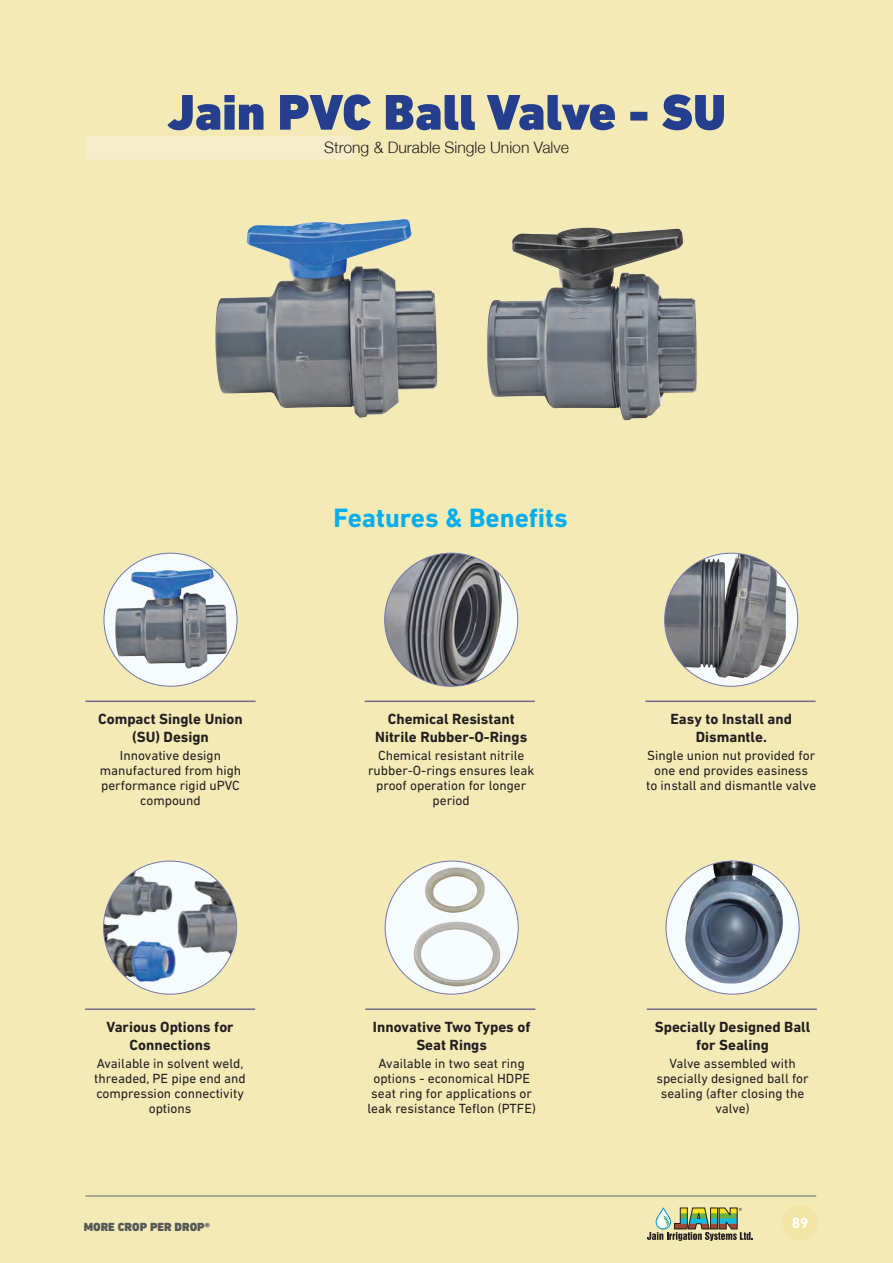
<style>
.page{position:relative;width:893px;height:1263px;background:#f4eab6}
.page>*{position:absolute;margin:0;border:0;box-sizing:border-box;transform-origin:0 0}
.t1{font:900 51px "DIN Next LT Pro";color:#253f8e}
.t2{font:700 27px "DIN Next LT Pro";color:#00aeef}
.t3{font:300 15.75px "Helvetica Neue";color:#231f20}
.t4{font:700 15px/18px "DIN Next LT Pro";color:#231f20;text-align:center}
.t5{font:700 15px "DIN Next LT Pro";color:#fff}
.t6{font:13.5px/15px "DIN Next LT Pro";color:#231f20;text-align:center}
.t7{font:900 12px "DIN Next LT Pro";color:#57585a}
</style>
<div class="page">
<div style="left:85px;top:136px;width:268px;height:24px;background:#f7eccc;border-radius:4px"></div>
<img style="left:215px;top:219px;width:223px;height:199px">
<img style="left:487px;top:227px;width:210px;height:194px">
<div style="left:104px;top:861px;width:133px;height:133px;background:#f6fbfe;border-radius:50%"></div>
<img style="left:104px;top:925px;width:72px;height:63px">
<img style="left:104px;top:861px;width:68px;height:64px">
<img style="left:172px;top:870px;width:65px;height:90px">
<hr style="left:85px;top:1008px;width:170px;height:2px;background:#706b8e">
<div style="left:385px;top:861px;width:133px;height:133px;background:#f6fbfe;border-radius:50%"></div>
<img style="left:408px;top:864px;width:99px;height:124px">
<hr style="left:365px;top:1008px;width:170px;height:2px;background:#706b8e">
<div style="left:666px;top:861px;width:133px;height:133px;background:#f6fbfe;border-radius:50%"></div>
<img style="left:672px;top:861px;width:127px;height:122px">
<hr style="left:647px;top:1008px;width:170px;height:2px;background:#706b8e">
<div style="left:104px;top:553px;width:133px;height:133px;background:#f6fbfe;border-radius:50%"></div>
<img style="left:111px;top:566px;width:122px;height:107px">
<hr style="left:85px;top:700px;width:171px;height:2px;background:#706b8e">
<img style="left:385px;top:553px;width:133px;height:133px;border-radius:67px">
<hr style="left:365px;top:700px;width:170px;height:2px;background:#706b8e">
<div style="left:665px;top:553px;width:133px;height:133px;background:#f6fbfe;border-radius:50%"></div>
<img style="left:665px;top:553px;width:121px;height:132px">
<hr style="left:645px;top:700px;width:170px;height:2px;background:#706b8e">
<div style="left:782px;top:1205px;width:36px;height:35px;background:#f3e5a6;border-radius:50%"></div>
<svg style="left:647px;top:1207px;width:106px;height:34px"></svg>
<hr style="left:85px;top:1195px;width:731px;height:1px;background:#5c6f78">
<h1 class="t1" style="left:167px;top:82px;width:561px">JAIN PVC BALL VALVE - SU</h1>
<p class="t3" style="left:324px;top:137px;width:246px">Strong &amp; Durable Single Union Valve</p>
<p class="t4" style="left:98px;top:710px;width:146px">Compact Single Union (SU) Design</p>
<p class="t6" style="left:100px;top:748px;width:143px">Innovative design manufactured from high performance rigid uPVC compound</p>
<p class="t4" style="left:106px;top:1018px;width:129px">Various Options for<br>Connections</p>
<p class="t6" style="left:94px;top:1056px;width:153px">Available in solvent weld, threaded, PE pipe end and compression connectivity options</p>
<p class="t7" style="left:84px;top:1220px;width:100px">MORERE CROPOP PER DROP</p>
<p class="t7" style="left:164px;top:1220px;width:47px">R ROP®</p>
<h2 class="t2" style="left:334px;top:502px;width:236px">Features &amp; Benefits</h2>
<p class="t4" style="left:375px;top:710px;width:154px">Chemical Resistant<br>Nitrile Rubber-O-Rings</p>
<p class="t6" style="left:368px;top:748px;width:168px">Chemical resistant nitrile rubber-O-rings ensures leak proof operation for longer period</p>
<p class="t4" style="left:670px;top:710px;width:123px">Easy to Install and<br>Dismantle.</p>
<p class="t6" style="left:646px;top:748px;width:172px">Single union nut provided for one end provides easiness<br>to install and dismantle valve</p>
<p class="t4" style="left:373px;top:1018px;width:159px">Innovative Two Types of<br>Seat Rings</p>
<p class="t6" style="left:368px;top:1056px;width:170px">Available in two seat ring options - economical HDPE seat ring for applications or leak resistance Teflon (PTFE)</p>
<p class="t4" style="left:655px;top:1018px;width:157px">Specially Designed Ball for Sealing</p>
<p class="t6" style="left:656px;top:1056px;width:154px">Valve assembled with specially designed ball for sealing (after closing the valve)</p>
<p class="t5" style="left:792px;top:1214px;width:18px">89</p>
</div>
